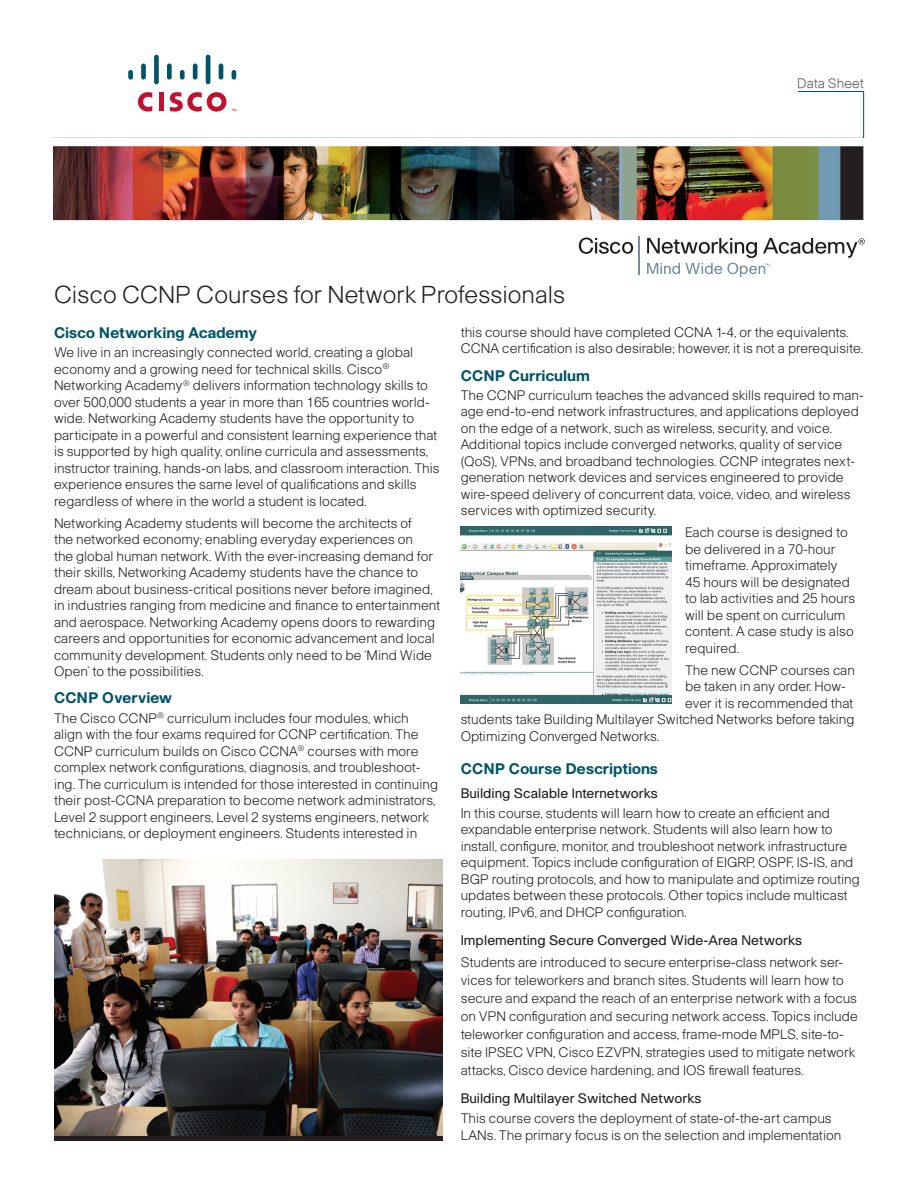
<style>
.page{position:relative;width:918px;height:1188px;background:#fff}
.page>*{position:absolute;margin:0;border:0;box-sizing:border-box;transform-origin:0 0}
.Headline{font:300 24px "Cisco";color:#231f20}
.SubHead1{font:700 15px "Cisco";color:#005467}
.Body{font:300 13.5px/16.5px "Cisco";color:#231f20}
.SubHead2{font:13.5px "Cisco";color:#231f20}
.Document_Description{font:13.5px "Ciscolight";color:#5f5f62}
</style>
<div class="page">
<img style="left:54px;top:146px;width:810px;height:75px">
<div style="left:54px;top:859px;width:388px;height:282px;background:#231f20"></div>
<img style="left:54px;top:859px;width:388px;height:276px">
<img style="left:461px;top:527px;width:211px;height:177px">
<div style="left:128px;top:70px;width:5px;height:10px;background:#005467;border-radius:2px"></div>
<div style="left:141px;top:64px;width:5px;height:16px;background:#005467;border-radius:2px"></div>
<div style="left:154px;top:55px;width:5px;height:29px;background:#005467;border-radius:2px"></div>
<div style="left:167px;top:64px;width:5px;height:16px;background:#005467;border-radius:2px"></div>
<div style="left:180px;top:70px;width:5px;height:10px;background:#005467;border-radius:2px"></div>
<div style="left:193px;top:64px;width:5px;height:16px;background:#005467;border-radius:2px"></div>
<hr style="left:206px;top:55px;width:4px;height:29px;background:#005467;border-radius:2px">
<hr style="left:219px;top:64px;width:4px;height:16px;background:#005467;border-radius:2px">
<hr style="left:232px;top:70px;width:4px;height:10px;background:#005467;border-radius:2px">
<svg style="left:53px;top:91px;width:811px;height:47px"></svg>
<svg style="left:579px;top:238px;width:54px;height:16px"></svg>
<svg style="left:647px;top:238px;width:218px;height:39px"></svg>
<hr style="left:639px;top:237px;width:1px;height:38px;background:#728ea1">
<p class="Document_Description" style="left:797px;top:75px;width:68px">Data Sheet</p>
<p class="Headline" style="left:54px;top:280px;width:512px">Cisco CCNP Courses for Network Professionals</p>
<p class="SubHead1" style="left:54px;top:323px;width:205px">Cisco Networking Academy</p>
<p class="Body" style="left:54px;top:344px;width:387px">We live in an increasingly connected world, creating a global economy and a growing need for technical skills. Cisco<sup>® </sup>Networking Academy<sup>®</sup> delivers information technology skills to over 500,000 students a year in more than 165 countries world&shy;wide. Networking Academy students have the opportunity to participate in a powerful and consistent learning experience that is supported by high quality, online curricula and assessments, instructor training, hands-on labs, and classroom interaction. This experience ensures the same level of qualifications and skills regardless of where in the world a student is located.</p>
<p class="Body" style="left:54px;top:514px;width:388px">Networking Academy students will become the architects of<br>the networked economy; enabling everyday experiences on<br>the global human network. With the ever-increasing demand for their skills, Networking Academy students have the chance to dream about business-critical positions never before imagined, in industries ranging from medicine and finance to entertainment and aerospace. Networking Academy opens doors to rewarding careers and opportunities for economic advancement and local community development. Students only need to be ‘Mind Wide Open’ to the possibilities.</p>
<p class="SubHead1" style="left:54px;top:689px;width:120px">CCNP Overview</p>
<p class="Body" style="left:54px;top:709px;width:386px">The Cisco CCNP<sup>®</sup> curriculum includes four modules, which align with the four exams required for CCNP certification. The CCNP curriculum builds on Cisco CCNA<sup>®</sup> courses with more complex network configurations, diagnosis, and troubleshoot&shy;ing. The curriculum is intended for those interested in continuing their post-CCNA preparation to become network administrators, Level 2 support engineers, Level 2 systems engineers, network technicians, or deployment engineers. Students interested in</p>
<p class="Body" style="left:461px;top:323px;width:404px">this course should have completed CCNA 1-4, or the equivalents.<br>CCNA certification is also desirable; however, it is not a prerequisite.</p>
<p class="SubHead1" style="left:461px;top:366px;width:131px">CCNP Curriculum</p>
<p class="Body" style="left:461px;top:386px;width:405px">The CCNP curriculum teaches the advanced skills required to man&shy;age end-to-end network infrastructures, and applications deployed on the edge of a network, such as wireless, security, and voice.<br>Additional topics include converged networks, quality of service (QoS), VPNs, and broadband technologies. CCNP integrates next&shy;generation network devices and services engineered to provide wire-speed delivery of concurrent data, voice, video, and wireless services with optimized security.</p>
<p class="Body" style="left:685px;top:524px;width:171px">Each course is designed to be delivered in a 70-hour timeframe. Approximately<br>45 hours will be designated to lab activities and 25 hours will be spent on curriculum content. A case study is also required.</p>
<p class="Body" style="left:685px;top:661px;width:171px">The new CCNP courses can</p>
<p class="Body" style="left:685px;top:678px;width:162px">be taken in any order. How-</p>
<p class="Body" style="left:685px;top:694px;width:170px">ever it is recommended that</p>
<p class="Body" style="left:461px;top:711px;width:395px">students take Building Multilayer Switched Networks before taking</p>
<p class="Body" style="left:461px;top:727px;width:200px">Optimizing Converged Networks.</p>
<p class="SubHead1" style="left:461px;top:760px;width:199px">CCNP Course Descriptions</p>
<p class="SubHead2" style="left:461px;top:785px;width:199px">Building Scalable Internetworks</p>
<p class="Body" style="left:461px;top:804px;width:401px">In this course, students will learn how to create an efficient and expandable enterprise network. Students will also learn how to install, configure, monitor, and troubleshoot network infrastructure equipment. Topics include configuration of EIGRP, OSPF, IS-IS, and BGP routing protocols, and how to manipulate and optimize routing updates between these protocols. Other topics include multicast routing, IPv6, and DHCP configuration.</p>
<p class="SubHead2" style="left:461px;top:933px;width:343px">Implementing Secure Converged Wide-Area Networks</p>
<p class="Body" style="left:461px;top:952px;width:399px;line-height:18px">Students are introduced to secure enterprise-class network ser&shy;vices for teleworkers and branch sites. Students will learn how to secure and expand the reach of an enterprise network with a focus on VPN configuration and securing network access. Topics include teleworker configuration and access, frame-mode MPLS, site-to&shy;site IPSEC VPN, Cisco EZVPN, strategies used to mitigate network attacks, Cisco device hardening, and IOS firewall features.</p>
<p class="SubHead2" style="left:461px;top:1091px;width:242px">Building Multilayer Switched Networks</p>
<p class="Body" style="left:461px;top:1110px;width:382px">This course covers the deployment of state-of-the-art campus<br>LANs. The primary focus is on the selection and implementation</p>
</div>
